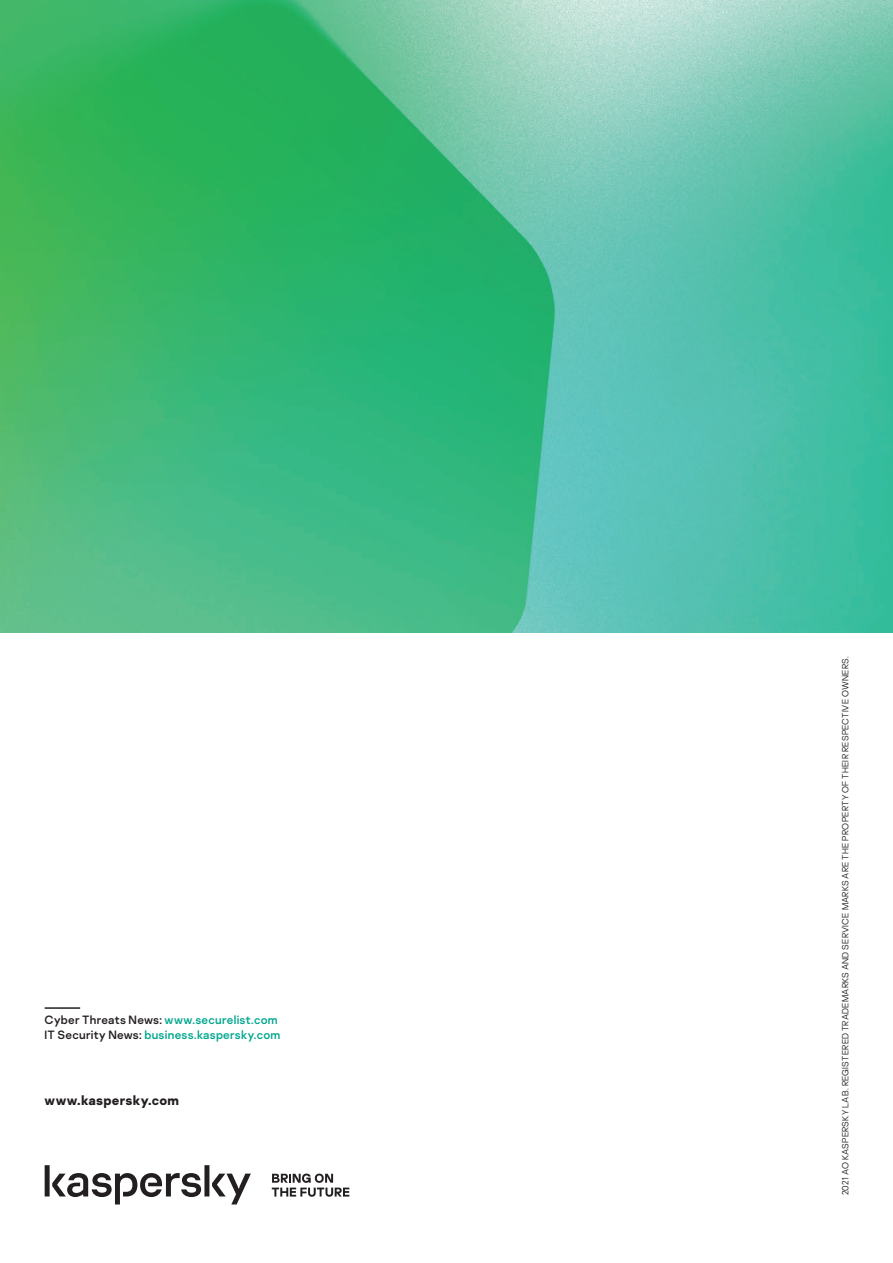
<style>
.page{position:relative;width:893px;height:1263px;background:#fff}
.page>*{position:absolute;margin:0;border:0;box-sizing:border-box;transform-origin:0 0}
.Body_Bold{font:700 13.5px "Kaspersky Sans";letter-spacing:.02em;color:#231f20}
.How-to-buy_text_blac{font:12px "Kaspersky Sans";letter-spacing:.02em;color:#00a78e}
.copyright{font:300 9px "Kaspersky Sans";letter-spacing:.02em;color:#231f20}
.s1{color:#231f20}
</style>
<div class="page">
<img style="left:0;top:0;width:893px;height:632px">
<hr style="left:45px;top:1007px;width:35px;height:2px;background:#231f20">
<svg style="left:45px;top:1165px;width:206px;height:39px"></svg>
<svg style="left:272px;top:1173px;width:77px;height:24px"></svg>
<p class="How-to-buy_text_blac" style="left:45px;top:1012px;width:235px"><span class="s1">Cyber Threats News:</span> www.securelist.com</p>
<p class="How-to-buy_text_blac" style="left:45px;top:1027px;width:237px"><span class="s1">IT Security News:</span> business.kaspersky.com</p>
<p class="Body_Bold" style="left:45px;top:1092px;width:136px">www.kaspersky.com</p>
<p class="copyright" style="left:840px;top:1195px;width:540px;rotate:-90deg">2021 AO KASPERSKY LAB. REGISTERED TRADEMARKS AND SERVICE MARKS ARE THE PROPERTY OF THEIR RESPECTIVE OWNERS.</p>
</div>
